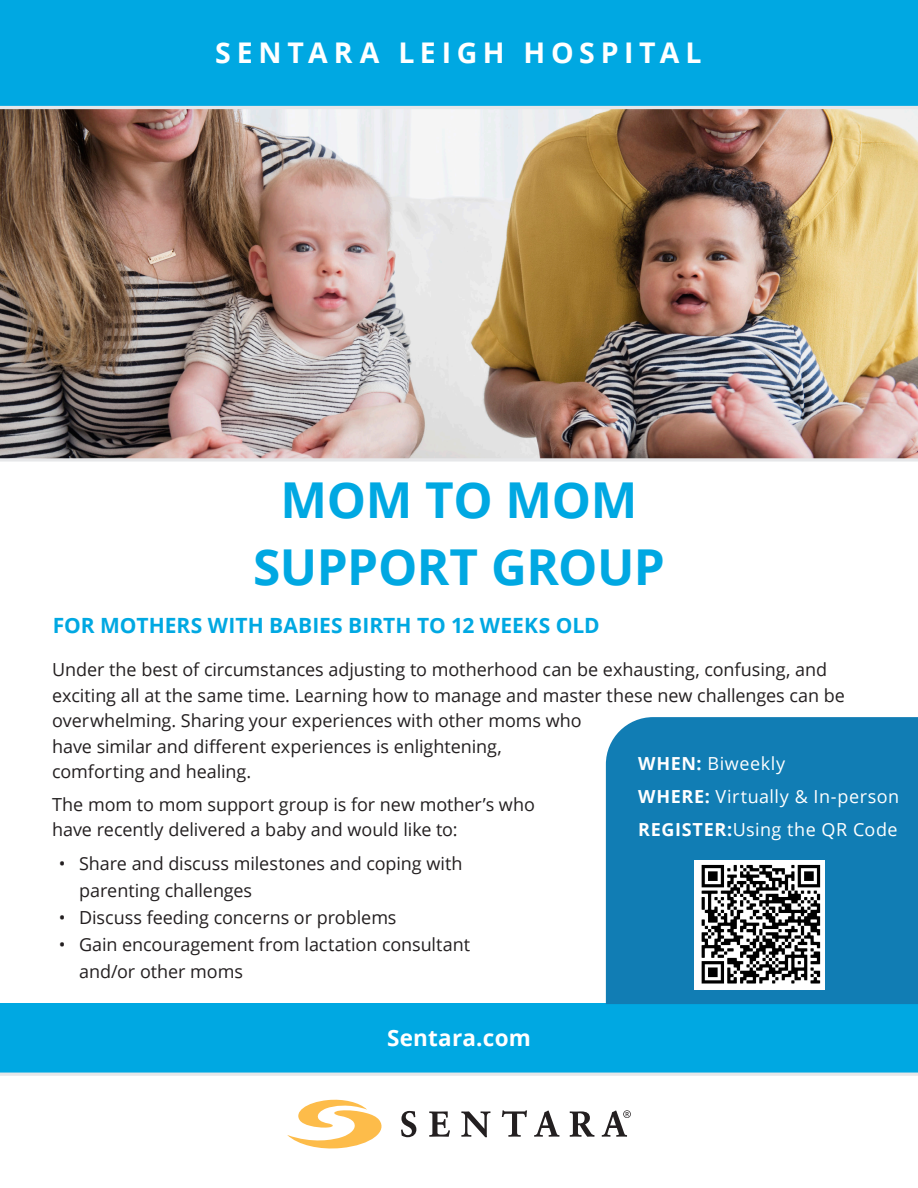
<style>
.page{position:relative;width:918px;height:1188px;background:#fff}
.page>*{position:absolute;margin:0;border:0;box-sizing:border-box;transform-origin:0 0}
.t1{font:700 49.5px/67.5px "Open Sans";letter-spacing:-.01em;color:#00a8e2;text-align:center}
.t2{font:700 28.5px "Open Sans";letter-spacing:.2em;color:#fff}
.t3{font:700 22.5px "Open Sans";letter-spacing:.01em;color:#fff}
.t4{font:700 21px "Open Sans";letter-spacing:.005em;color:#00a8e2}
.t5{font:18px/25.5px "Open Sans";letter-spacing:-.005em;color:#231f20}
.t6{font:18px "Open Sans";letter-spacing:.025em;color:#fff}
.s1{font-weight:700}
</style>
<div class="page">
<div style="left:0;top:1004px;width:918px;height:70px;background:#00a8e2"></div>
<img style="left:0;top:109px;width:918px;height:349px">
<svg style="left:0;top:458px;width:918px;height:4px;fill:#e6e7e9"></svg>
<div style="left:0;top:0;width:918px;height:106px;background:#00a8e2"></div>
<hr style="left:0;top:1073px;width:918px;height:3px;background:#e6e7e9">
<hr style="left:0;top:106px;width:918px;height:3px;background:#e6e7e9">
<svg style="left:287px;top:1099px;width:95px;height:50px"></svg>
<svg style="left:401px;top:1111px;width:15px;height:26px"></svg>
<svg style="left:429px;top:1111px;width:21px;height:26px"></svg>
<svg style="left:461px;top:1111px;width:29px;height:26px"></svg>
<svg style="left:502px;top:1110px;width:25px;height:27px"></svg>
<svg style="left:534px;top:1111px;width:25px;height:26px"></svg>
<svg style="left:570px;top:1111px;width:24px;height:26px"></svg>
<svg style="left:602px;top:1110px;width:29px;height:27px"></svg>
<div style="left:606px;top:717px;width:312px;height:287px;background:#117db4"></div>
<img style="left:694px;top:861px;width:130px;height:128px">
<p class="t2" style="left:215px;top:33px;width:488px">SENTARA LEIGH HOSPITAL</p>
<p class="t1" style="left:253px;top:465px;width:414px">MOM TO MOM<br>SUPPORT GROUP</p>
<p class="t4" style="left:53px;top:611px;width:549px">FOR MOTHERS WITH BABIES BIRTH TO 12 WEEKS OLD</p>
<p class="t5" style="left:52px;top:657px;width:794px">Under the best of circumstances adjusting to motherhood can be exhausting, confusing, and exciting all at the same time. Learning how to manage and master these new challenges can be overwhelming. Sharing your experiences with other moms who<br>have similar and different experiences is enlightening,<br>comforting and healing.</p>
<p class="t5" style="left:52px;top:791px;width:484px">The mom to mom support group is for new mother’s who have recently delivered a baby and would like to:</p>
<p class="t5" style="left:79px;top:849px;width:385px;line-height:27px;text-indent:-20px">• Share and discuss milestones and coping with parenting challenges</p>
<p class="t5" style="left:59px;top:904px;width:339px">• Discuss feeding concerns or problems</p>
<p class="t5" style="left:79px;top:930px;width:393px;line-height:27px;text-indent:-20px">• Gain encouragement from lactation consultant and/or other moms</p>
<p class="t6" style="left:638px;top:751px;width:148px"><span class="s1">WHEN:</span> Biweekly</p>
<p class="t6" style="left:638px;top:784px;width:263px"><span class="s1">WHERE:</span> Virtually &amp; In-person</p>
<p class="t6" style="left:638px;top:817px;width:261px"><span class="s1">REGISTER:</span>Using the QR Code</p>
<p class="t3" style="left:387px;top:1021px;width:145px">Sentara.com</p>
</div>
